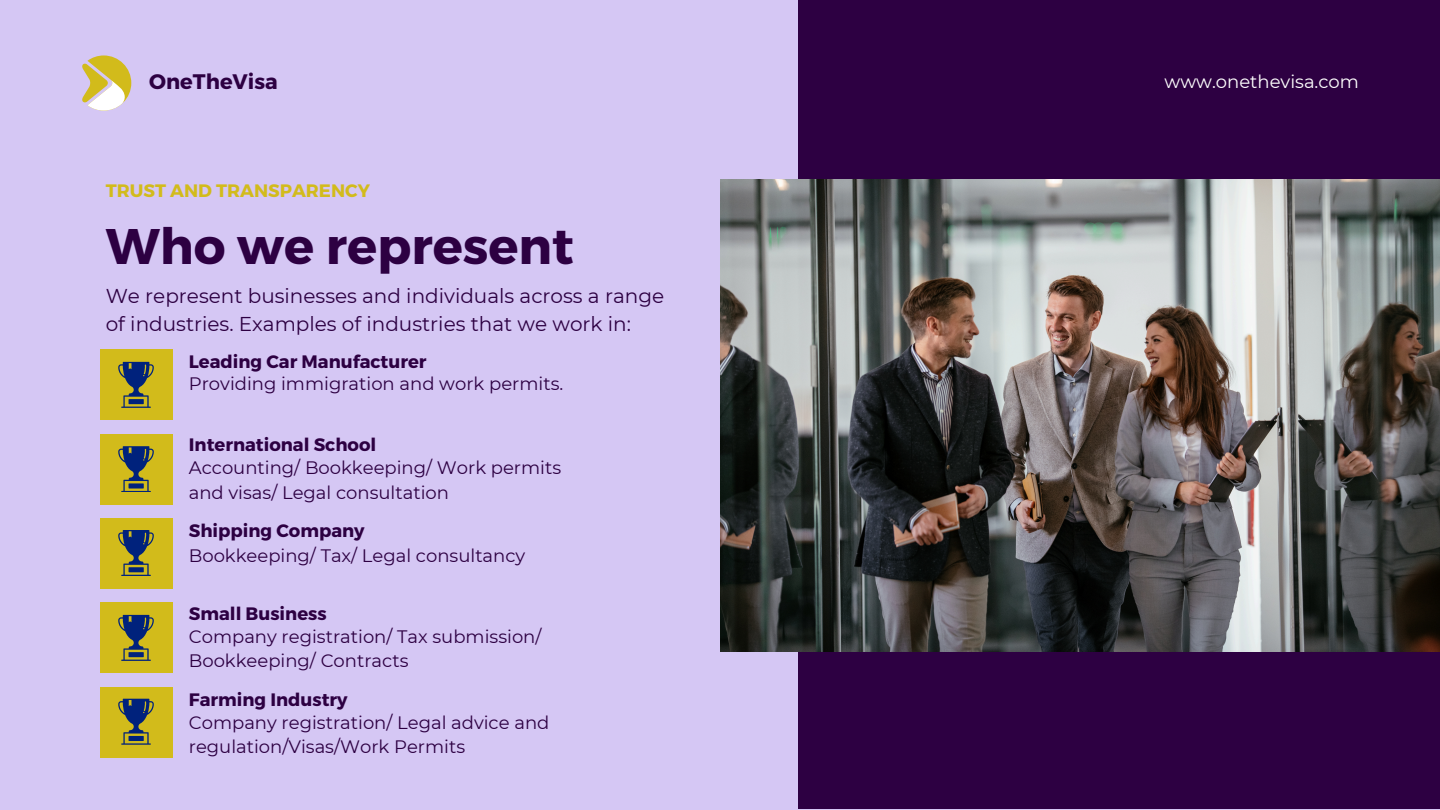
<style>
.page{position:relative;width:1440px;height:810px;background:#d5c7f4}
.page>*{position:absolute;margin:0;border:0;box-sizing:border-box;transform-origin:0 0}
.t1{font:700 50px "Montserrat";color:#2d0042}
.t2{font:700 21px "Montserrat";color:#2d0042}
.t3{font:20px/27.8px "Montserrat";color:#2d0042}
.t4{font:18px/24.8px "Montserrat";color:#2d0042}
.t5{font:700 18px "Montserrat";color:#2d0042}
.t6{font:700 18px "Montserrat";color:#d2bb1b}
.t7{font:18px "Montserrat";color:#fff}
</style>
<div class="page">
<div style="left:799px;top:0;width:641px;height:809px;background:#2d0042"></div>
<img style="left:720px;top:179px;width:720px;height:473px">
<svg style="left:82px;top:55px;width:49px;height:56px"></svg>
<div style="left:100px;top:349px;width:72px;height:71px;background:#d2bb1b"></div>
<svg style="left:118px;top:362px;width:36px;height:46px"></svg>
<div style="left:100px;top:434px;width:72px;height:70px;background:#d2bb1b"></div>
<svg style="left:118px;top:446px;width:36px;height:46px"></svg>
<div style="left:100px;top:518px;width:72px;height:71px;background:#d2bb1b"></div>
<svg style="left:118px;top:530px;width:36px;height:46px"></svg>
<div style="left:100px;top:602px;width:72px;height:71px;background:#d2bb1b"></div>
<svg style="left:118px;top:615px;width:36px;height:46px"></svg>
<div style="left:100px;top:687px;width:72px;height:71px;background:#d2bb1b"></div>
<svg style="left:118px;top:699px;width:36px;height:45px"></svg>
<p class="t2" style="left:149px;top:67px;width:130px">OneTheVisa</p>
<h2 class="t7" style="left:1165px;top:71px;width:196px">www.onethevisa.com</h2>
<h1 class="t6" style="left:106px;top:179px;width:266px">TRUST AND TRANSPARENCY</h1>
<h4 class="t1" style="left:106px;top:214px;width:470px">Who we represent</h4>
<h3 class="t3" style="left:106px;top:282px;width:560px">We represent businesses and individuals across a range of industries. Examples of industries that we work in:</h3>
<h5 class="t5" style="left:189px;top:350px;width:239px">Leading Car Manufacturer</h5>
<p class="t4" style="left:189px;top:372px;width:376px">Providing immigration and work permits.</p>
<p class="t5" style="left:189px;top:433px;width:189px">International School</p>
<p class="t4" style="left:189px;top:455px;width:374px">Accounting/ Bookkeeping/ Work permits and visas/ Legal consultation</p>
<p class="t5" style="left:189px;top:519px;width:177px">Shipping Company</p>
<h5 class="t4" style="left:189px;top:543px;width:338px">Bookkeeping/ Tax/ Legal consultancy</h5>
<h5 class="t5" style="left:189px;top:602px;width:139px">Small Business</h5>
<p class="t4" style="left:189px;top:624px;width:354px">Company registration/ Tax submission/<br>Bookkeeping/ Contracts</p>
<p class="t5" style="left:189px;top:688px;width:160px">Farming Industry</p>
<p class="t4" style="left:189px;top:710px;width:362px">Company registration/ Legal advice and regulation/Visas/Work Permits</p>
</div>
